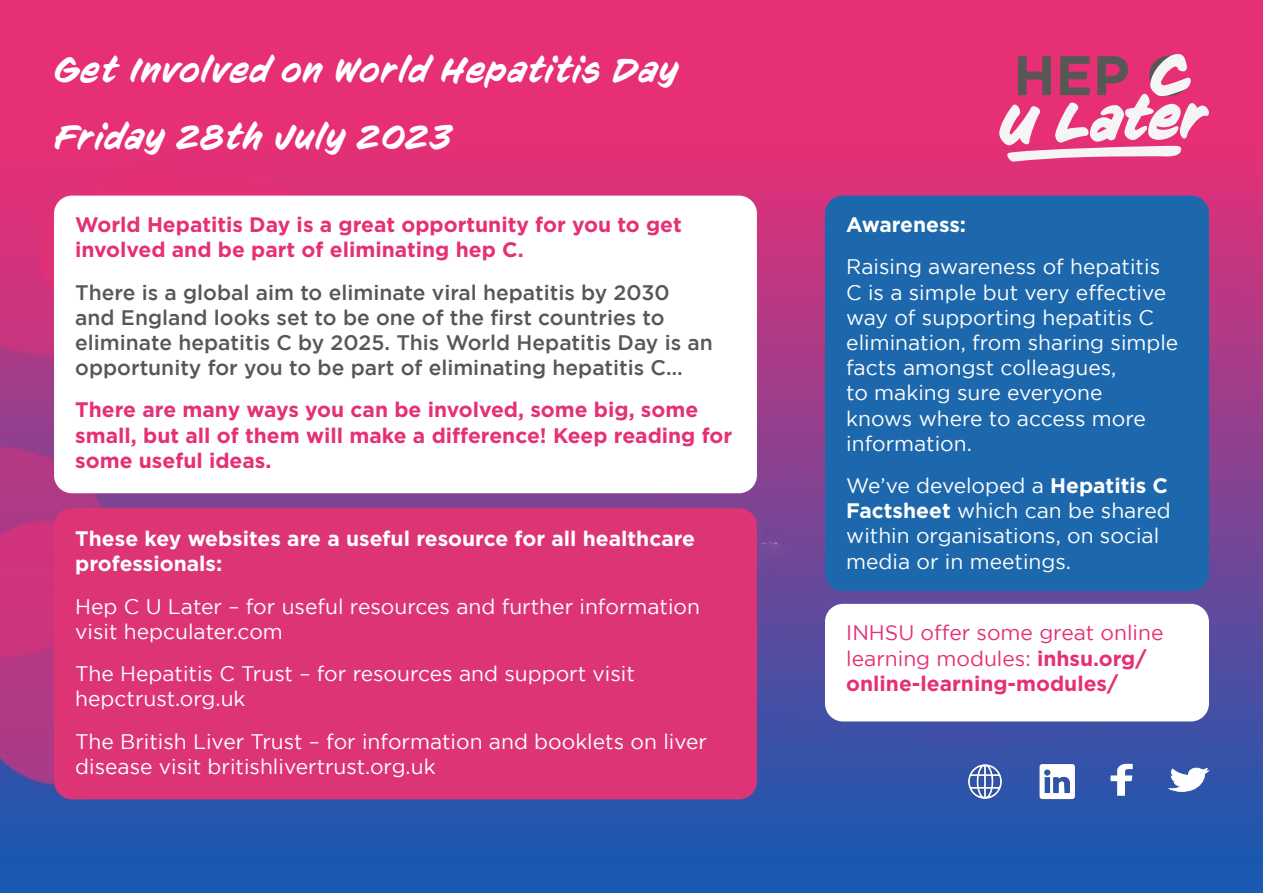
<style>
.page{position:relative;width:1263px;height:893px;background:#fff}
.page>*{position:absolute;margin:0;border:0;box-sizing:border-box;transform-origin:0 0}
.t1{font:italic 34.5px/66.9px "CC Sign Language";letter-spacing:.04em;color:#fff}
.t2{font:21px/25.2px "Gotham";color:#fff}
.t3{font:700 21px/25.2px "Gotham";color:#e53076}
.t4{font:500 21px/25.2px "Gotham";color:#575756}
.t5{font:21px/25.2px "Gotham";color:#e53076}
.t6{font:700 21px/25.2px "Gotham";color:#fff}
.s1{font-weight:700}
</style>
<div class="page">
<img style="left:0;top:0;width:1263px;height:893px">
<div style="left:54px;top:196px;width:703px;height:297px;background:#fff;border-radius:18px"></div>
<svg style="left:999px;top:54px;width:210px;height:108px"></svg>
<div style="left:825px;top:196px;width:384px;height:395px;background:#1d68ac;border-radius:18px"></div>
<div style="left:54px;top:508px;width:703px;height:291px;background:#dd3476;border-radius:18px"></div>
<img style="left:967px;top:764px;width:36px;height:35px">
<svg style="left:1110px;top:764px;width:23px;height:32px"></svg>
<svg style="left:1167px;top:766px;width:43px;height:27px"></svg>
<div style="left:825px;top:604px;width:384px;height:117px;background:#fff;border-radius:18px"></div>
<img style="left:1039px;top:764px;width:36px;height:35px">
<h1 class="t1" style="left:54px;top:36px;width:626px">Get Involved on World Hepatitis Day<br>Friday 28th July 2023</h1>
<p class="t3" style="left:75px;top:212px;width:608px">World Hepatitis Day is a great opportunity for you to get involved and be part of eliminating hep C.</p>
<p class="t4" style="left:75px;top:279px;width:639px">There is a global aim to eliminate viral hepatitis by 2030 and England looks set to be one of the first countries to eliminate hepatitis C by 2025. This World Hepatitis Day is an opportunity for you to be part of eliminating hepatitis C…</p>
<p class="t3" style="left:75px;top:397px;width:658px">There are many ways you can be involved, some big, some small, but all of them will make a difference! Keep reading for some useful ideas.</p>
<p class="t6" style="left:75px;top:526px;width:621px">These key websites are a useful resource for all healthcare professionals:</p>
<p class="t2" style="left:75px;top:593px;width:626px">Hep C U Later – for useful resources and further information visit hepculater.com</p>
<p class="t2" style="left:75px;top:661px;width:561px">The Hepatitis C Trust – for resources and support visit hepctrust.org.uk</p>
<p class="t2" style="left:75px;top:728px;width:633px">The British Liver Trust – for information and booklets on liver disease visit britishlivertrust.org.uk</p>
<p class="t6" style="left:846px;top:212px;width:121px">Awareness:</p>
<p class="t2" style="left:846px;top:254px;width:334px">Raising awareness of hepatitis<br>C is a simple but very effective way of supporting hepatitis C elimination, from sharing simple facts amongst colleagues,<br>to making sure everyone<br>knows where to access more information.</p>
<p class="t2" style="left:846px;top:473px;width:326px">We’ve developed a <span class="s1">Hepatitis C<br>Factsheet</span> which can be shared within organisations, on social media or in meetings.</p>
<p class="t5" style="left:846px;top:620px;width:319px">INHSU offer some great online learning modules: <span class="s1">inhsu.org/ online-learning-modules/</span></p>
</div>
